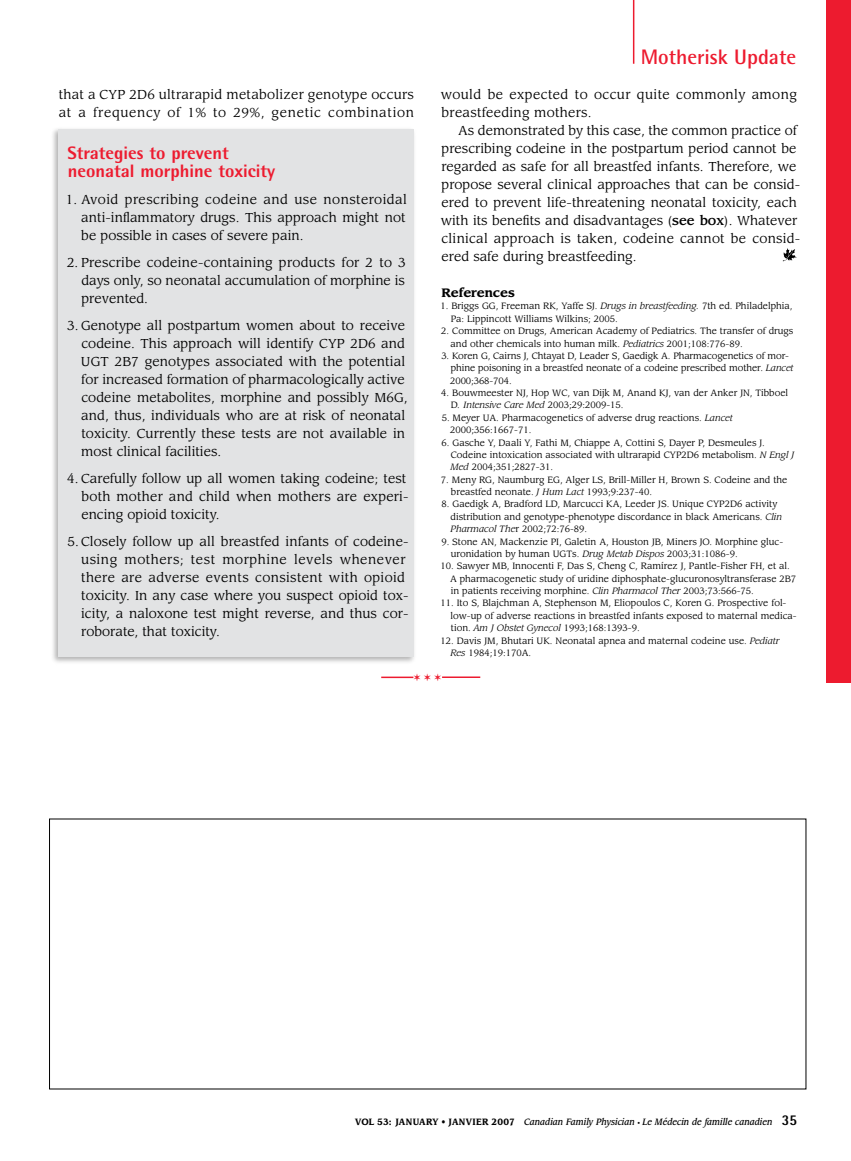
<style>
.page{position:relative;width:851px;height:1161px;background:#fff}
.page>*{position:absolute;margin:0;border:0;box-sizing:border-box;transform-origin:0 0}
.t1{font:700 21px "Rotis Semi Sans Std";color:#ed1b2f}
.t2{font:800 18px/18px "Rotis Semi Sans Std";color:#ed1b2f}
.t3{font:12.75px/18px "Leawood Std";letter-spacing:.005em;color:#000}
.t4{font:12.75px/18px "Leawood Std";letter-spacing:.03em;color:#000}
.t5{font:700 12px "Leawood Std";color:#000}
.t6{font:10.5px "Zapf Dingbats";color:#ed1b2f}
.t7{font:9px/12.3px "Leawood Std";color:#000}
.t8{font:italic 500 9px "Leawood Std";color:#000;scale:.9 1}
.s1{font-weight:500}
.s2{font-style:italic}
.s3{font-weight:700;font-style:normal}
.s4{font-style:normal;font-size:6px}
.s5{font-family:"Rotis Semi Sans Std";font-weight:800;font-style:normal;font-size:15px}
</style>
<div class="page">
<hr style="left:633px;top:0;width:1px;height:64px;background:#ed1b2f">
<svg style="left:782px;top:248px;width:15px;height:13px"></svg>
<div style="left:49px;top:126px;width:368px;height:539px;background:#000;opacity:.3"></div>
<div style="left:58px;top:129px;width:356px;height:527px;background:#e2e3e4"></div>
<hr style="left:381px;top:677px;width:32px;height:1px;background:#ed1b2f">
<hr style="left:442px;top:676px;width:38px;height:2px;background:#ed1b2f">
<div style="left:826px;top:0;width:24px;height:682px;background:#ed1b2f"></div>
<h1 class="t1" style="left:640px;top:44px;width:157px">Motherisk Update</h1>
<h3 class="t3" style="left:59px;top:86px;width:357px">that a CYP 2D6 ultrarapid metabolizer genotype occurs at a frequency of 1% to 29%, genetic combination</h3>
<h3 class="t4" style="left:441px;top:86px;width:357px">would be expected to occur quite commonly among breastfeeding mothers.</h3>
<p class="t3" style="left:441px;top:122px;width:361px;text-indent:17px">As demonstrated by this case, the common practice of prescribing codeine in the postpartum period cannot be regarded as safe for all breastfed infants. Therefore, we propose several clinical approaches that can be consid&shy;ered to prevent life-threatening neonatal toxicity, each with its benefits and disadvantages (<span class="s1">see box</span>). Whatever clinical approach is taken, codeine cannot be consid&shy;ered safe during breastfeeding.</p>
<h3 class="t5" style="left:441px;top:285px;width:75px">REFERENCES</h3>
<p class="t7" style="left:450px;top:300px;width:343px;text-indent:-10px">1. Briggs GG, Freeman RK, Yaffe SJ. <span class="s2">Drugs in breastfeeding.</span> 7th ed. Philadelphia,<br>Pa: Lippincott Williams Wilkins; 2005.</p>
<p class="t7" style="left:450px;top:325px;width:344px;text-indent:-9px">2. Committee on Drugs, American Academy of Pediatrics. The transfer of drugs and other chemicals into human milk. <span class="s2">Pediatrics</span> 2001;108:776-89.</p>
<p class="t7" style="left:450px;top:350px;width:345px;text-indent:-9px">3. Koren G, Cairns J, Chtayat D, Leader S, Gaedigk A. Pharmacogenetics of mor&shy;phine poisoning in a breastfed neonate of a codeine prescribed mother. <span class="s2">Lancet<br></span>2000;368-704.</p>
<p class="t7" style="left:450px;top:387px;width:339px;text-indent:-9px">4. Bouwmeester NJ, Hop WC, van Dijk M, Anand KJ, van der Anker JN, Tibboel<br>D. <span class="s2">Intensive Care Med</span> 2003;29:2009-15.</p>
<p class="t7" style="left:450px;top:412px;width:284px;text-indent:-9px">5. Meyer UA. Pharmacogenetics of adverse drug reactions. <span class="s2">Lancet<br></span>2000;356:1667-71.</p>
<p class="t7" style="left:450px;top:436px;width:345px;text-indent:-9px">6. Gasche Y, Daali Y, Fathi M, Chiappe A, Cottini S, Dayer P, Desmeules J.<br>Codeine intoxication associated with ultrarapid CYP2D6 metabolism. <span class="s2">N Engl J<br>Med</span> 2004;351;2827-31.</p>
<p class="t7" style="left:451px;top:473px;width:338px;text-indent:-10px">7. Meny RG, Naumburg EG, Alger LS, Brill-Miller H, Brown S. Codeine and the breastfed neonate. <span class="s2">J Hum Lact</span> 1993;9:237-40.</p>
<p class="t7" style="left:450px;top:498px;width:333px;text-indent:-9px">8. Gaedigk A, Bradford LD, Marcucci KA, Leeder JS. Unique CYP2D6 activity distribution and genotype-phenotype discordance in black Americans. <span class="s2">Clin<br>Pharmacol The</span>r 2002;72:76-89.</p>
<p class="t7" style="left:450px;top:535px;width:334px;text-indent:-9px">9. Stone AN, Mackenzie PI, Galetin A, Houston JB, Miners JO. Morphine gluc&shy;uronidation by human UGTs. <span class="s2">Drug Metab Dispos</span> 2003;31:1086-9.</p>
<p class="t7" style="left:450px;top:560px;width:348px;text-indent:-10px">10. Sawyer MB, Innocenti F, Das S, Cheng C, Ramírez J, Pantle-Fisher FH, et al.<br>A pharmacogenetic study of uridine diphosphate-glucuronosyltransferase 2B7 in patients receiving morphine. <span class="s2">Clin Pharmacol Ther</span> 2003;73:566-75.</p>
<p class="t7" style="left:450px;top:597px;width:347px;text-indent:-10px">11. Ito S, Blajchman A, Stephenson M, Eliopoulos C, Koren G. Prospective fol&shy;low-up of adverse reactions in breastfed infants exposed to maternal medica&shy;tion. <span class="s2">Am J Obstet Gynecol</span> 1993;168:1393-9.</p>
<p class="t7" style="left:450px;top:634px;width:330px;text-indent:-10px">12. Davis JM, Bhutari UK. Neonatal apnea and maternal codeine use. <span class="s2">Pediatr<br>Res</span> 1984;19:170A.</p>
<h2 class="t2" style="left:67px;top:144px;width:209px">Strategies to prevent neonatal morphine toxicity</h2>
<h3 class="t3" style="left:81px;top:191px;width:327px;text-align:justify;text-indent:-15px">1. Avoid prescribing codeine and use nonsteroidal anti-inflammatory drugs. This approach might not be possible in cases of severe pain.</h3>
<h3 class="t3" style="left:81px;top:254px;width:326px;text-align:justify;text-indent:-14px">2. Prescribe codeine-containing products for 2 to 3 days only, so neonatal accumulation of morphine is prevented.</h3>
<p class="t3" style="left:81px;top:317px;width:328px;text-indent:-14px">3. Genotype all postpartum women about to receive codeine. This approach will identify CYP 2D6 and UGT 2B7 genotypes associated with the potential for increased formation of pharmacologically active codeine metabolites, morphine and possibly M6G, and, thus, individuals who are at risk of neonatal toxicity. Currently these tests are not available in most clinical facilities.</p>
<h3 class="t3" style="left:81px;top:470px;width:329px;text-indent:-14px">4. Carefully follow up all women taking codeine; test both mother and child when mothers are experi&shy;encing opioid toxicity.</h3>
<p class="t3" style="left:81px;top:533px;width:329px;text-indent:-14px">5. Closely follow up all breastfed infants of codeine&shy;using mothers; test morphine levels whenever there are adverse events consistent with opioid toxicity. In any case where you suspect opioid tox&shy;icity, a naloxone test might reverse, and thus cor&shy;roborate, that toxicity.</p>
<p class="t6" style="left:413px;top:672px;width:29px">✶ ✶ ✶</p>
<p class="t8" style="left:355px;top:1116px;width:492px"><span class="s3">VOL 53: JANUARY • JANVIER 2007</span> Canadian Family Physician <span class="s4">•</span> Le Médecin de famille canadien <span class="s5">35</span></p>
</div>
